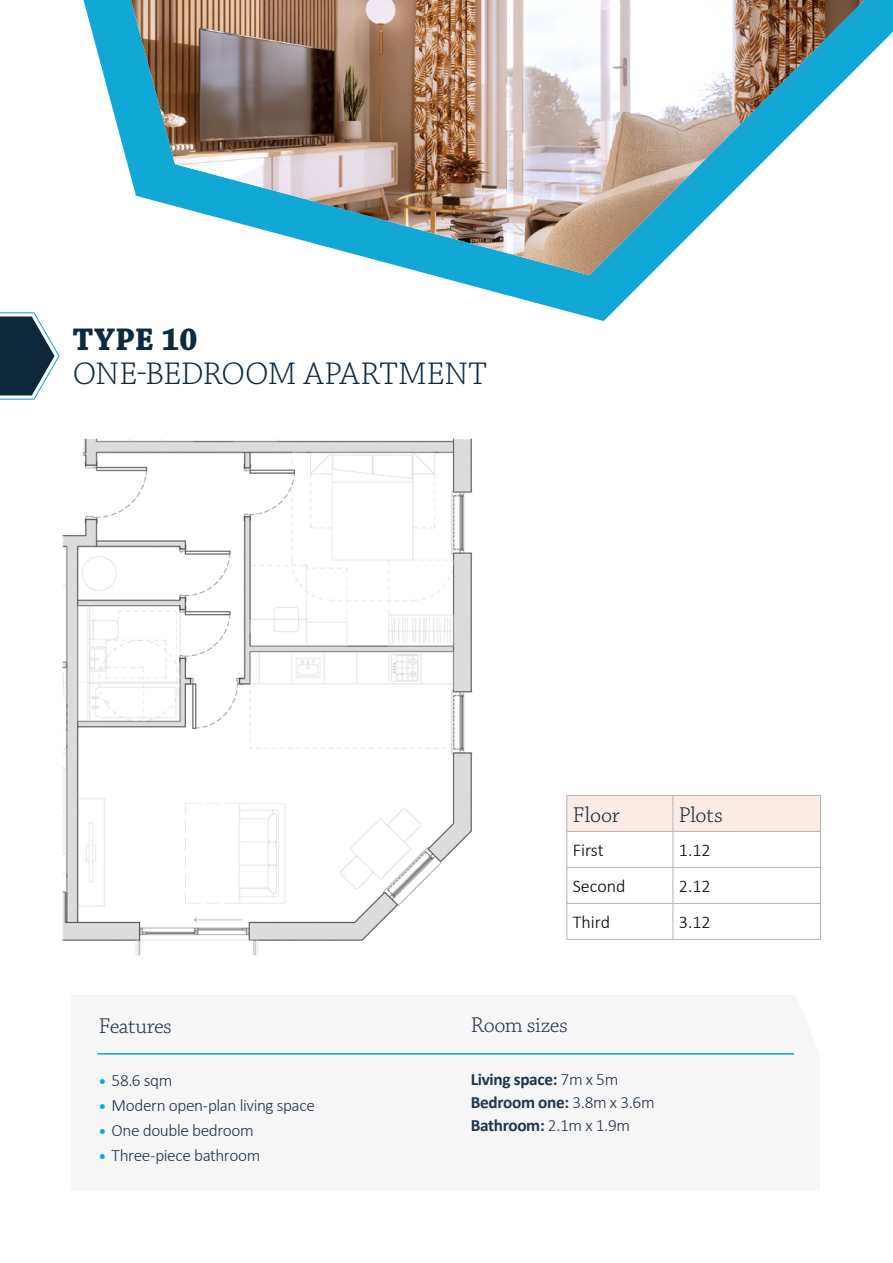
<style>
.page{position:relative;width:893px;height:1263px;background:#fff}
.page>*{position:absolute;margin:0;border:0;box-sizing:border-box;transform-origin:0 0}
.t1{font:300 33px "Chaparral Pro";letter-spacing:-.01em;color:#0f293d}
.t2{font:700 33px "Chaparral Pro";color:#0f293d}
.t3{font:300 22.5px "Chaparral Pro";letter-spacing:-.02em;color:#223449}
.t4{font:300 22.5px "Chaparral Pro";letter-spacing:-.015em;color:#0f293d}
.t5{font:300 18px "Calibri";color:#000}
.t6{font:300 17.25px "Calibri";letter-spacing:-.025em;color:#223449}
.t7{font:700 17.25px/23.2px "Calibri";letter-spacing:-.02em;color:#223449}
.s1{font-family:"Chaparral Pro";font-weight:700;color:#00afdb}
.s2{font-weight:300}
</style>
<div class="page">
<img style="left:62px;top:438px;width:411px;height:518px">
<svg style="left:0;top:312px;width:60px;height:88px"></svg>
<svg style="left:97px;top:1053px;width:698px;height:2px"></svg>
<hr style="left:97px;top:1053px;width:697px;height:1px;background:#00a7d6">
<svg style="left:84px;top:0;width:809px;height:321px"></svg>
<img style="left:131px;top:0;width:734px;height:275px">
<div style="left:568px;top:796px;width:252px;height:35px;background:#fbebe5"></div>
<hr style="left:567px;top:831px;width:106px;height:1px;background:#b3b2b2">
<hr style="left:673px;top:831px;width:148px;height:1px;background:#b3b2b2">
<hr style="left:567px;top:867px;width:106px;height:1px;background:#b3b2b2">
<hr style="left:673px;top:867px;width:148px;height:1px;background:#b3b2b2">
<hr style="left:567px;top:903px;width:106px;height:1px;background:#b3b2b2">
<hr style="left:673px;top:903px;width:148px;height:1px;background:#b3b2b2">
<hr style="left:567px;top:939px;width:106px;height:1px;background:#b3b2b2">
<hr style="left:673px;top:939px;width:148px;height:1px;background:#b3b2b2">
<hr style="left:567px;top:795px;width:106px;height:1px;background:#b3b2b2">
<hr style="left:567px;top:795px;width:1px;height:36px;background:#b3b2b2">
<hr style="left:673px;top:795px;width:148px;height:1px;background:#b3b2b2">
<hr style="left:673px;top:795px;width:1px;height:36px;background:#b3b2b2">
<hr style="left:820px;top:795px;width:1px;height:36px;background:#b3b2b2">
<hr style="left:567px;top:831px;width:1px;height:36px;background:#b3b2b2">
<hr style="left:673px;top:831px;width:1px;height:36px;background:#b3b2b2">
<hr style="left:820px;top:831px;width:1px;height:36px;background:#b3b2b2">
<hr style="left:567px;top:867px;width:1px;height:36px;background:#b3b2b2">
<hr style="left:673px;top:867px;width:1px;height:36px;background:#b3b2b2">
<hr style="left:820px;top:867px;width:1px;height:36px;background:#b3b2b2">
<hr style="left:567px;top:903px;width:1px;height:36px;background:#b3b2b2">
<hr style="left:673px;top:903px;width:1px;height:36px;background:#b3b2b2">
<hr style="left:820px;top:903px;width:1px;height:36px;background:#b3b2b2">
<h1 class="t2" style="left:73px;top:320px;width:126px">TYPE 10</h1>
<h1 class="t1" style="left:73px;top:356px;width:416px">ONE-BEDROOM APARTMENT</h1>
<h2 class="t4" style="left:573px;top:802px;width:48px">Floor</h2>
<h2 class="t4" style="left:679px;top:802px;width:45px">Plots</h2>
<p class="t5" style="left:573px;top:839px;width:32px">First</p>
<p class="t5" style="left:679px;top:839px;width:33px">1.12</p>
<p class="t5" style="left:573px;top:875px;width:54px">Second</p>
<p class="t5" style="left:679px;top:875px;width:33px">2.12</p>
<p class="t5" style="left:573px;top:911px;width:39px">Third</p>
<p class="t5" style="left:679px;top:911px;width:33px">3.12</p>
<h2 class="t3" style="left:99px;top:1014px;width:75px">Features</h2>
<p class="t6" style="left:99px;top:1069px;width:75px"><span class="s1">•</span> 58.6 sqm</p>
<p class="t6" style="left:99px;top:1094px;width:217px"><span class="s1">•</span> Modern open-plan living space</p>
<p class="t6" style="left:99px;top:1120px;width:156px"><span class="s1">•</span> One double bedroom</p>
<p class="t6" style="left:99px;top:1145px;width:163px"><span class="s1">•</span> Three-piece bathroom</p>
<h2 class="t3" style="left:471px;top:1012px;width:98px">Room sizes</h2>
<p class="t7" style="left:471px;top:1066px;width:185px">Living space: <span class="s2">7m x 5m<br></span>Bedroom one: <span class="s2">3.8m x 3.6m<br></span>Bathroom: <span class="s2">2.1m x 1.9m</span></p>
</div>
